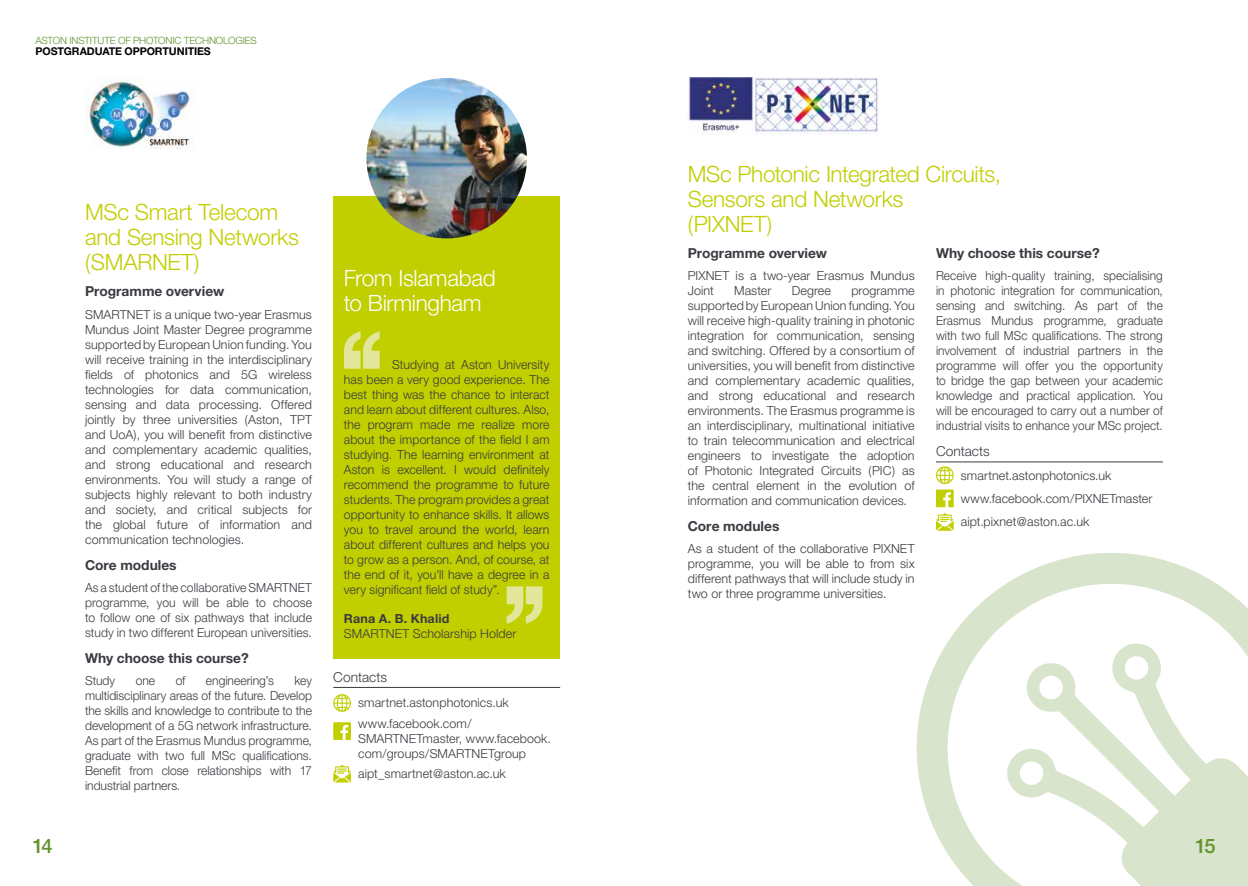
<style>
.page{position:relative;width:1248px;height:886px;background:#fff}
.page>*{position:absolute;margin:0;border:0;box-sizing:border-box;transform-origin:0 0}
.t1{font:300 22.5px/25px "Helvetica Neue";letter-spacing:-.015em;color:#c1ce00}
.t2{font:300 22.5px/25px "Helvetica Neue";letter-spacing:-.015em;color:#fff}
.t3{font:500 20px "Helvetica Neue";color:#64922e}
.t4{font:700 13.75px "Helvetica Neue";color:#393b41}
.t5{font:300 13.75px "Helvetica Neue";color:#393b41}
.t6{font:300 12.5px/15px "Helvetica Neue";letter-spacing:.005em;color:#393b41;text-align:justify}
.t7{font:300 12.5px/15px "Helvetica Neue";letter-spacing:.005em;color:#393b41;text-align:justify;scale:.95 1}
.t8{font:700 12.5px "Helvetica Neue";letter-spacing:.015em;color:#393b41}
.t9{font:700 10.62px "Helvetica Neue";letter-spacing:-.01em;color:#000}
.t10{font:300 10px "Helvetica Neue";letter-spacing:-.015em;color:#64922e}
</style>
<div class="page">
<img style="left:687px;top:78px;width:191px;height:57px">
<hr style="left:935px;top:462px;width:227px;height:1px;background:#393b41">
<svg style="left:936px;top:466px;width:17px;height:41px"></svg>
<svg style="left:936px;top:513px;width:17px;height:18px"></svg>
<div style="left:333px;top:197px;width:227px;height:462px;background:#c1ce00"></div>
<svg style="left:344px;top:331px;width:35px;height:38px"></svg>
<svg style="left:506px;top:586px;width:36px;height:38px"></svg>
<img style="left:366px;top:78px;width:161px;height:160px;border-radius:80px">
<hr style="left:333px;top:687px;width:227px;height:1px;background:#393b41">
<svg style="left:333px;top:694px;width:18px;height:18px"></svg>
<svg style="left:333px;top:722px;width:18px;height:18px"></svg>
<svg style="left:333px;top:765px;width:18px;height:17px"></svg>
<svg style="left:916px;top:553px;width:331px;height:333px"></svg>
<img style="left:85px;top:78px;width:108px;height:70px">
<p class="t10" style="left:35px;top:34px;width:223px">ASTON INSTITUTE OF PHOTONIC TECHNOLOGIES</p>
<p class="t9" style="left:35px;top:45px;width:177px">POSTGRADUATE OPPORTUNITIES</p>
<h1 class="t1" style="left:85px;top:199px;width:215px">MSc Smart Telecom and Sensing Networks (SMARNET)</h1>
<p class="t4" style="left:85px;top:283px;width:141px">Programme overview</p>
<p class="t6" style="left:85px;top:306px;width:228px">SMARTNET is a unique two-year Erasmus Mundus Joint Master Degree programme supported by European Union funding. You will receive training in the interdisciplinary fields of photonics and 5G wireless technologies for data communication, sensing and data processing. Offered jointly by three universities (Aston, TPT and UoA), you will benefit from distinctive and complementary academic qualities, and strong educational and research environments. You will study a range of subjects highly relevant to both industry and society, and critical subjects for the global future of information and communication technologies.</p>
<p class="t4" style="left:85px;top:556px;width:93px">Core modules</p>
<p class="t6" style="left:85px;top:580px;width:228px">As a student of the collaborative SMARTNET programme, you will be able to choose to follow one of six pathways that include study in two different European universities.</p>
<p class="t4" style="left:85px;top:650px;width:165px">Why choose this course?</p>
<p class="t6" style="left:85px;top:673px;width:32px">Study</p>
<p class="t6" style="left:136px;top:673px;width:21px">one</p>
<p class="t6" style="left:176px;top:673px;width:11px">of</p>
<p class="t6" style="left:206px;top:673px;width:70px">engineering’s</p>
<p class="t6" style="left:85px;top:673px;width:228px;text-indent:209px">key multidisciplinary areas of the future. Develop the skills and knowledge to contribute to the development of a 5G network infrastructure.<br>As part of the Erasmus Mundus programme, graduate with two full MSc qualifications.<br>Benefit from close relationships with 17 industrial partners.</p>
<h1 class="t2" style="left:344px;top:265px;width:153px">From Islamabad to Birmingham</h1>
<p class="t6" style="left:344px;top:356px;width:207px;text-indent:48px">Studying at Aston University has been a very good experience. The best thing was the chance to interact and learn about different cultures. Also, the program made me realize more about the importance of the field I am studying. The learning environment at Aston is excellent. I would definitely recommend the programme to future students. The program provides a great opportunity to enhance skills. It allows you to travel around the world, learn about different cultures and helps you to grow as a person. And, of course, at the end of it, you’ll have a degree in a very significant field of study”.</p>
<p class="t8" style="left:344px;top:611px;width:107px">Rana A. B. Khalid</p>
<p class="t6" style="left:344px;top:626px;width:174px">SMARTNET Scholarship Holder</p>
<p class="t5" style="left:333px;top:668px;width:55px">Contacts</p>
<p class="t6" style="left:358px;top:692px;width:152px;line-height:20.4px">smartnet.astonphotonics.uk www.facebook.com/</p>
<p class="t6" style="left:358px;top:730px;width:194px">SMARTNETmaster, www.facebook. com/groups/SMARTNETgroup</p>
<p class="t6" style="left:358px;top:766px;width:149px">aipt_smartnet@aston.ac.uk</p>
<h1 class="t1" style="left:687px;top:161px;width:315px">MSc Photonic Integrated Circuits,<br>Sensors and Networks<br>(PIXNET)</h1>
<p class="t4" style="left:687px;top:244px;width:141px">Programme overview</p>
<p class="t6" style="left:687px;top:268px;width:228px">PIXNET is a two-year Erasmus Mundus<br>Joint</p>
<p class="t4" style="left:935px;top:244px;width:165px">Why choose this course?</p>
<p class="t7" style="left:935px;top:268px;width:240px">Receive high-quality training, specialising in photonic integration for communication, sensing and switching. As part of the Erasmus Mundus programme, graduate with two full MSc qualifications. The strong involvement of industrial partners in the programme will offer you the opportunity to bridge the gap between your academic knowledge and practical application. You will be encouraged to carry out a number of industrial visits to enhance your MSc project.</p>
<p class="t5" style="left:935px;top:443px;width:55px">Contacts</p>
<p class="t6" style="left:960px;top:463px;width:193px;line-height:23.4px;text-align:left">smartnet.astonphotonics.uk www.facebook.com/PIXNETmaster aipt.pixnet@aston.ac.uk</p>
<p class="t6" style="left:734px;top:283px;width:39px">Master</p>
<p class="t6" style="left:791px;top:283px;width:41px">Degree</p>
<p class="t6" style="left:687px;top:283px;width:228px;text-indent:163px">programme supported by European Union funding. You will receive high-quality training in photonic integration for communication, sensing and switching. Offered by a consortium of universities, you will benefit from distinctive and complementary academic qualities, and strong educational and research environments. The Erasmus programme is an interdisciplinary, multinational initiative to train telecommunication and electrical engineers to investigate the adoption of Photonic Integrated Circuits (PIC) as the central element in the evolution of information and communication devices.</p>
<p class="t4" style="left:687px;top:518px;width:93px">Core modules</p>
<p class="t6" style="left:687px;top:541px;width:228px">As a student of the collaborative PIXNET programme, you will be able to from six different pathways that will include study in two or three programme universities.</p>
<h2 class="t3" style="left:32px;top:834px;width:22px">14</h2>
<h2 class="t3" style="left:1195px;top:834px;width:22px">15</h2>
</div>
